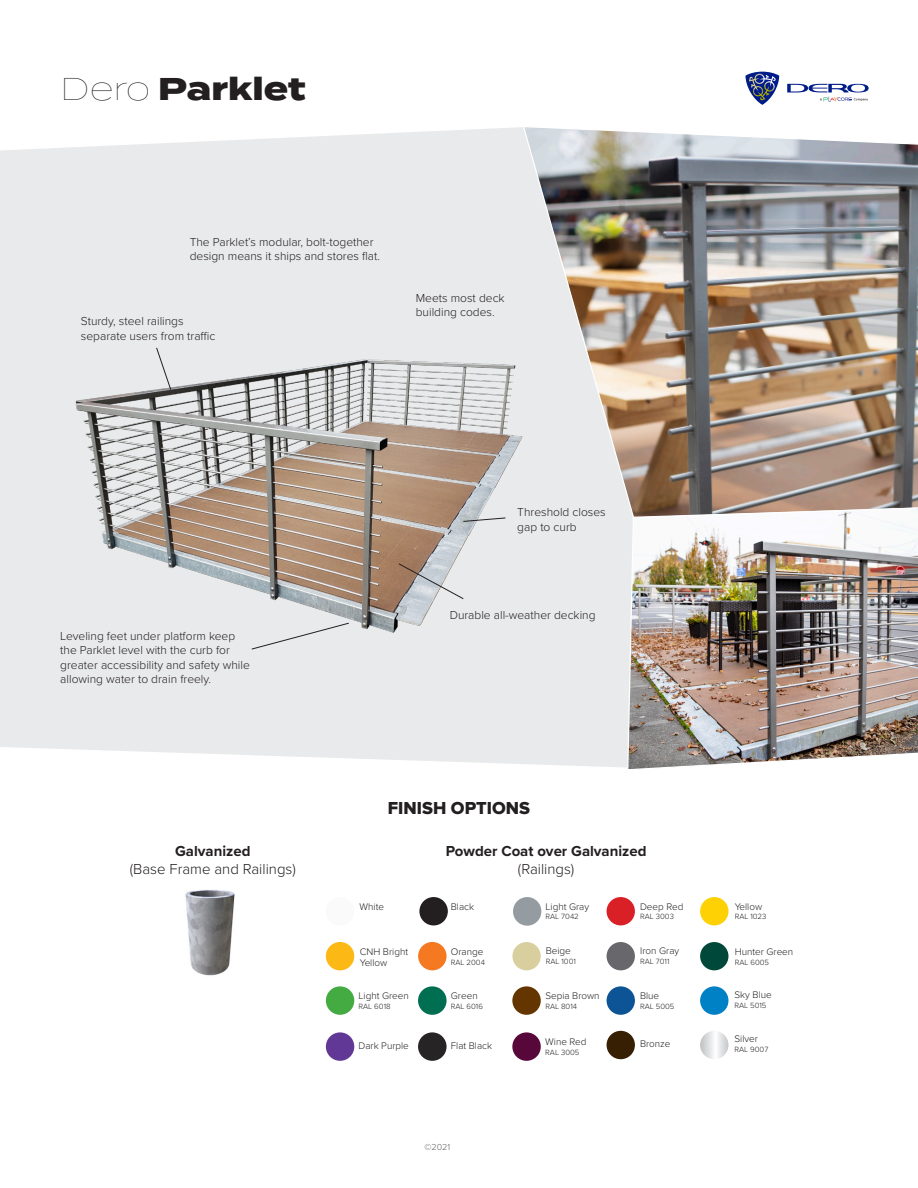
<style>
.page{position:relative;width:918px;height:1188px;background:#fff}
.page>*{position:absolute;margin:0;border:0;box-sizing:border-box;transform-origin:0 0}
.t1{font:800 31.5px "Termina";color:#231f20}
.t2{font:18px "Proxima Nova Extrabld";color:#231f20}
.t3{font:700 15px "Proxima Nova";color:#231f20}
.t4{font:300 15px "Proxima Nova";color:#231f20}
.Body_Text_Normal{font:300 12px/14.4px "Proxima Nova";color:#231f20}
.t5{font:300 9.9px/10.9px "Proxima Nova";color:#231f20}
.t6{font:300 9px "Proxima Nova";color:#636366}
.t7{font:300 7.8px "Proxima Nova";color:#231f20}
.s1{font-weight:100}
</style>
<div class="page">
<div style="left:0;top:127px;width:626px;height:641px;background:#e9eaeb"></div>
<img style="left:70px;top:352px;width:459px;height:287px">
<img style="left:185px;top:889px;width:50px;height:87px">
<div style="left:326px;top:986px;width:28px;height:29px;background:#44aa42;border-radius:14px"></div>
<div style="left:326px;top:942px;width:28px;height:28px;background:#fcb814;border-radius:14px"></div>
<div style="left:418px;top:942px;width:29px;height:28px;background:#f47921;border-radius:14px"></div>
<div style="left:513px;top:897px;width:28px;height:29px;background:#959ca1;border-radius:14px"></div>
<div style="left:326px;top:1032px;width:28px;height:29px;background:#623896;border-radius:14px"></div>
<div style="left:418px;top:986px;width:29px;height:29px;background:#006e51;border-radius:14px"></div>
<div style="left:418px;top:1032px;width:29px;height:29px;background:#262424;border-radius:14px"></div>
<div style="left:512px;top:986px;width:29px;height:29px;background:#653500;border-radius:14px"></div>
<div style="left:512px;top:1032px;width:29px;height:29px;background:#570739;border-radius:14px"></div>
<div style="left:607px;top:1031px;width:28px;height:28px;background:#371f04;border-radius:14px"></div>
<div style="left:512px;top:942px;width:29px;height:28px;background:#d8ce9e;border-radius:14px"></div>
<div style="left:607px;top:942px;width:28px;height:28px;background:#67676c;border-radius:14px"></div>
<div style="left:326px;top:897px;width:28px;height:28px;background:#fafafa;border-radius:14px"></div>
<div style="left:419px;top:897px;width:29px;height:28px;background:#231f20;border-radius:14px"></div>
<div style="left:607px;top:897px;width:28px;height:28px;background:#d92026;border-radius:14px"></div>
<svg style="left:700px;top:1031px;width:28px;height:28px"></svg>
<div style="left:607px;top:986px;width:28px;height:29px;background:#0d5496;border-radius:14px"></div>
<div style="left:700px;top:986px;width:28px;height:29px;background:#0080c5;border-radius:14px"></div>
<div style="left:700px;top:942px;width:28px;height:28px;background:#004839;border-radius:14px"></div>
<div style="left:700px;top:897px;width:28px;height:28px;background:#fed105;border-radius:14px"></div>
<img style="left:522px;top:127px;width:396px;height:392px">
<img style="left:626px;top:506px;width:292px;height:263px">
<svg style="left:746px;top:72px;width:33px;height:33px"></svg>
<svg style="left:787px;top:84px;width:82px;height:18px"></svg>
<svg style="left:156px;top:347px;width:15px;height:43px"></svg>
<svg style="left:463px;top:518px;width:43px;height:4px"></svg>
<svg style="left:398px;top:563px;width:66px;height:36px;background:#c0bbb8"></svg>
<svg style="left:251px;top:623px;width:98px;height:27px;background:#e1e2e3"></svg>
<p class="t1" style="left:60px;top:66px;width:247px"><span class="s1">Dero</span> Parklet</p>
<p class="Body_Text_Normal" style="left:190px;top:234px;width:192px">The Parklet’s modular, bolt-together design means it ships and stores flat.</p>
<p class="Body_Text_Normal" style="left:81px;top:314px;width:136px">Sturdy, steel railings separate users from traffic</p>
<p class="Body_Text_Normal" style="left:416px;top:290px;width:90px">Meets most deck building codes.</p>
<p class="Body_Text_Normal" style="left:60px;top:628px;width:191px">Leveling feet under platform keep the Parklet level with the curb for greater accessibility and safety while allowing water to drain freely.</p>
<p class="t3" style="left:175px;top:840px;width:77px">Galvanized</p>
<p class="t4" style="left:130px;top:858px;width:167px">(Base Frame and Railings)</p>
<p class="Body_Text_Normal" style="left:517px;top:505px;width:90px">Threshold closes gap to curb</p>
<p class="Body_Text_Normal" style="left:450px;top:607px;width:147px">Durable all-weather decking</p>
<p class="t2" style="left:388px;top:797px;width:144px">FINISH OPTIONS</p>
<p class="t5" style="left:360px;top:900px;width:26px">White</p>
<p class="t3" style="left:446px;top:840px;width:202px">Powder Coat over Galvanized</p>
<p class="t4" style="left:518px;top:858px;width:58px">(Railings)</p>
<p class="t5" style="left:451px;top:900px;width:25px">Black</p>
<p class="t5" style="left:546px;top:900px;width:45px">Light Gray</p>
<p class="t7" style="left:546px;top:911px;width:35px">RAL 7042</p>
<p class="t5" style="left:640px;top:900px;width:45px">Deep Red</p>
<p class="t7" style="left:640px;top:911px;width:35px">RAL 3003</p>
<p class="t5" style="left:735px;top:900px;width:29px">Yellow</p>
<p class="t7" style="left:735px;top:911px;width:33px">RAL 1023</p>
<p class="t5" style="left:640px;top:945px;width:41px">Iron Gray</p>
<p class="t7" style="left:640px;top:956px;width:31px">RAL 7011</p>
<p class="t5" style="left:640px;top:990px;width:21px">Blue</p>
<p class="t5" style="left:734px;top:989px;width:39px">Sky Blue</p>
<p class="t7" style="left:734px;top:999px;width:34px">RAL 5015</p>
<p class="t5" style="left:546px;top:945px;width:27px">Beige</p>
<p class="t7" style="left:546px;top:956px;width:32px">RAL 1001</p>
<p class="t5" style="left:360px;top:945px;width:50px">CNH Bright<br>Yellow</p>
<p class="t5" style="left:451px;top:945px;width:34px">Orange</p>
<p class="t5" style="left:735px;top:945px;width:60px">Hunter Green</p>
<p class="t7" style="left:735px;top:956px;width:36px">RAL 6005</p>
<p class="t7" style="left:451px;top:956px;width:36px">RAL 2004</p>
<p class="t5" style="left:451px;top:990px;width:28px">Green</p>
<p class="t7" style="left:451px;top:1001px;width:34px">RAL 6016</p>
<p class="t5" style="left:359px;top:990px;width:52px">Light Green</p>
<p class="t7" style="left:359px;top:1001px;width:34px">RAL 6018</p>
<p class="t5" style="left:545px;top:990px;width:56px">Sepia Brown</p>
<p class="t7" style="left:545px;top:1001px;width:33px">RAL 8014</p>
<p class="t7" style="left:640px;top:1001px;width:36px">RAL 5005</p>
<p class="t5" style="left:640px;top:1038px;width:32px">Bronze</p>
<p class="t5" style="left:734px;top:1033px;width:25px">Silver</p>
<p class="t5" style="left:545px;top:1036px;width:43px">Wine Red</p>
<p class="t7" style="left:545px;top:1047px;width:36px">RAL 3005</p>
<p class="t5" style="left:359px;top:1040px;width:52px">Dark Purple</p>
<p class="t7" style="left:734px;top:1044px;width:35px">RAL 9007</p>
<p class="t5" style="left:451px;top:1040px;width:43px">Flat Black</p>
<p class="t6" style="left:425px;top:1140px;width:27px">©2021</p>
</div>
